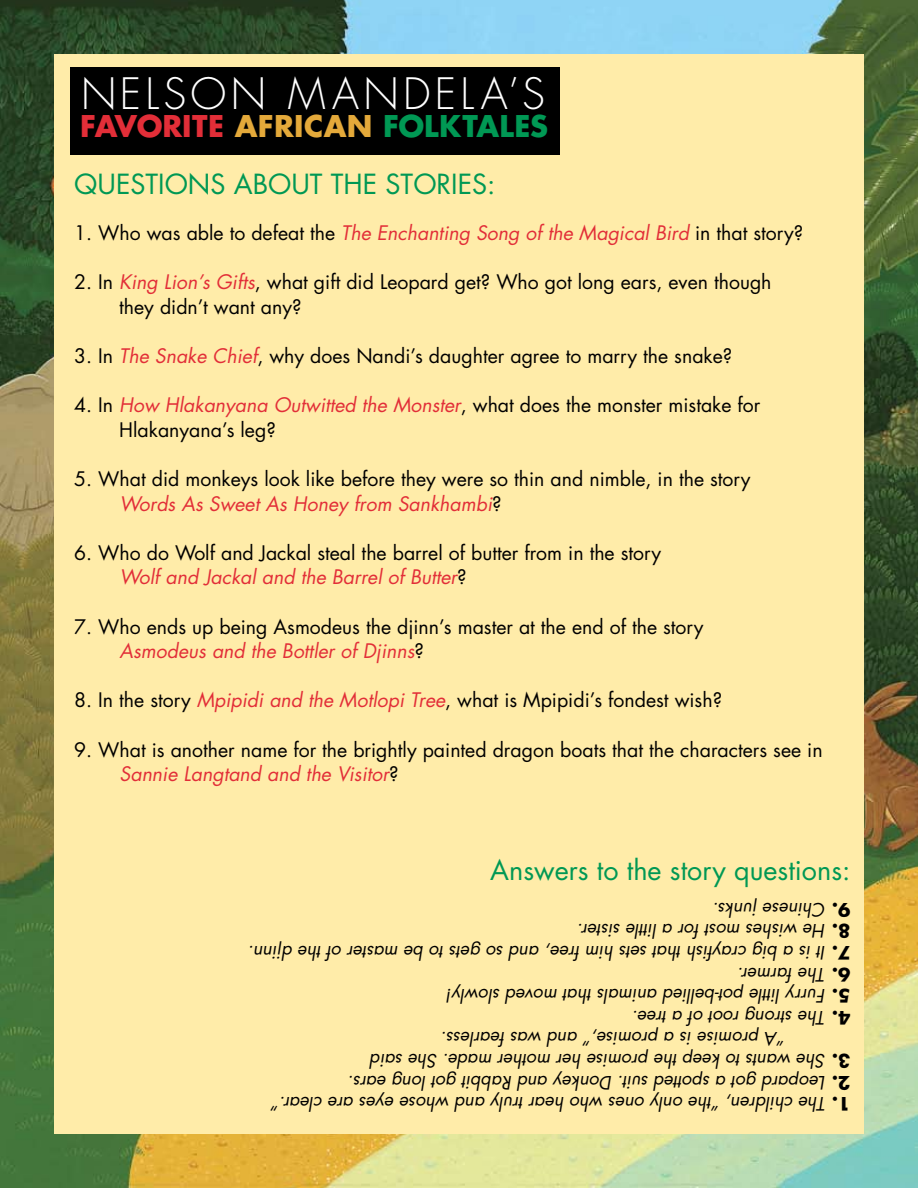
<style>
.page{position:relative;width:918px;height:1188px;background:#fff}
.page>*{position:absolute;margin:0;border:0;box-sizing:border-box;transform-origin:0 0}
.t1{font:300 42.15px "Futura";letter-spacing:.1em;color:#fff}
.t2{font:700 29.1px "Futura";letter-spacing:.01em;color:#009854}
.t3{font:27px "Futura";color:#009854}
.t4{font:19.5px/24.6px "Futura";color:#000}
.t5{font:italic 18px/21.6px "Futura";color:#000;text-align:center}
.s1{color:#e22e38}
.s2{color:#e4a93a}
.s3{font-style:italic;color:#e22e38}
.s4{font-weight:700;font-style:normal}
</style>
<div class="page">
<img style="left:0;top:0;width:918px;height:1188px">
<div style="left:54px;top:54px;width:810px;height:1080px;background:#ffeca9"></div>
<div style="left:70px;top:68px;width:490px;height:87px;background:#000"></div>
<h1 class="t1" style="left:81px;top:68px;width:465px">NELSON MAN DELA’S</h1>
<h2 class="t2" style="left:80px;top:107px;width:469px"><span class="s1">FAVORITE</span> <span class="s2">AF RICAN</span> FOLKTALES</h2>
<h3 class="t3" style="left:74px;top:167px;width:423px">Questions about the stories:</h3>
<p class="t4" style="left:74px;top:221px;width:731px">1. Who was able to defeat the <span class="s3">The Enchanting Song of the Magical Bird</span> in that story?</p>
<p class="t4" style="left:119px;top:270px;width:654px;text-indent:-45px">2. In <span class="s3">King Lion’s Gifts</span>, what gift did Leopard get? Who got long ears, even though they didn’t want any?</p>
<p class="t4" style="left:74px;top:344px;width:660px">3. In <span class="s3">The Snake Chief</span>, why does Nandi’s daughter agree to marry the snake?</p>
<p class="t4" style="left:119px;top:393px;width:643px;text-indent:-45px">4. In <span class="s3">How Hlakanyana Outwitted the Monster</span>, what does the monster mistake for<br>H lakanyana’s leg?</p>
<p class="t4" style="left:120px;top:467px;width:633px;text-indent:-45px">5. What did monkeys look like before they were so thin and nimble, in the story<br><span class="s3">Words As Sweet As Honey from Sankhambi</span>?</p>
<p class="t4" style="left:120px;top:541px;width:543px;text-indent:-45px">6. Who do Wolf and Jackal steal the barrel of butter from in the story<br><span class="s3">Wolf and Jackal and the Barrel of Butter</span>?</p>
<p class="t4" style="left:120px;top:614px;width:586px;text-indent:-45px">7. Who ends up being Asmodeus the djinn’s master at the end of the story<br><span class="s3">Asmodeus and the Bottler of Djinns</span>?</p>
<p class="t4" style="left:74px;top:688px;width:649px">8. In the story <span class="s3">Mpipidi and the Motlopi Tree</span>, what is Mpipidi’s fondest wish?</p>
<p class="t4" style="left:120px;top:737px;width:705px;text-indent:-45px">9. What is another name for the brightly painted dragon boats that the characters see in<br><span class="s3">Sannie Langtand and the Visitor</span>?</p>
<h3 class="t3" style="left:490px;top:852px;width:362px">Answers to the story questions:</h3>
<p class="t5" style="left:850px;top:920px;width:139px;rotate:-180deg"><span class="s4">9.</span> Chinese junks.</p>
<p class="t5" style="left:850px;top:942px;width:274px;rotate:-180deg"><span class="s4">8.</span> He wishes most for a little sister.</p>
<p class="t5" style="left:850px;top:963px;width:603px;rotate:-180deg"><span class="s4">7.</span> It is a big crayfish that sets him free, and so gets to be master of the djinn.</p>
<p class="t5" style="left:850px;top:985px;width:114px;rotate:-180deg"><span class="s4">6.</span> The farmer.</p>
<p class="t5" style="left:850px;top:1006px;width:406px;rotate:-180deg"><span class="s4">5.</span> Furry little pot-bellied animals that moved slowly!</p>
<p class="t5" style="left:850px;top:1028px;width:219px;rotate:-180deg"><span class="s4">4.</span> The strong root of a tree.</p>
<p class="t5" style="left:850px;top:1071px;width:481px;rotate:-180deg"><span class="s4">3.</span> She wants to keep the promise her mother made. She said “A promise is a promise,” and was fearless.</p>
<p class="t5" style="left:850px;top:1093px;width:504px;rotate:-180deg"><span class="s4">2.</span> Leopard got a spotted suit. Donkey and Rabbit got long ears.</p>
<p class="t5" style="left:850px;top:1114px;width:580px;rotate:-180deg"><span class="s4">1.</span> The children, “the only ones who hear truly and whose eyes are clear.”</p>
</div>
